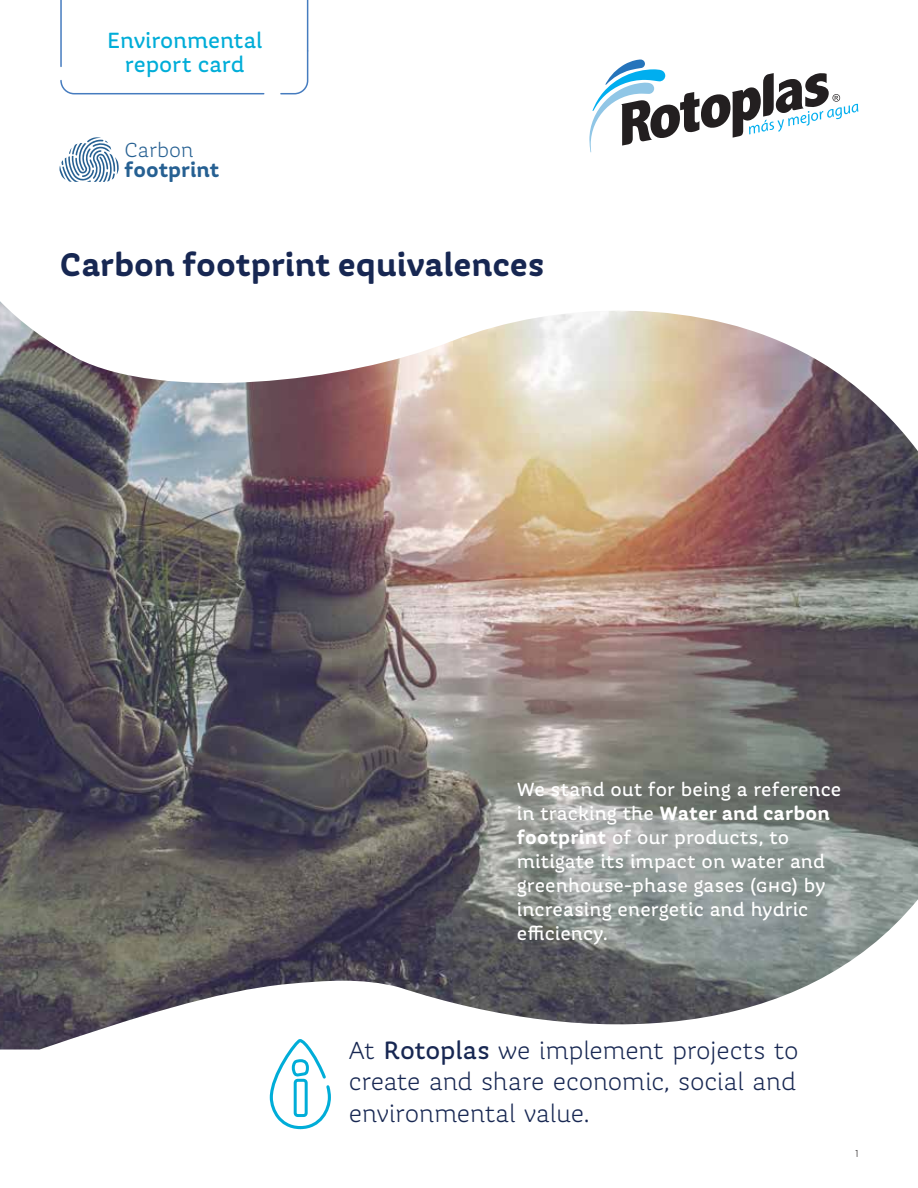
<style>
.page{position:relative;width:918px;height:1188px;background:#fff}
.page>*{position:absolute;margin:0;border:0;box-sizing:border-box;transform-origin:0 0}
.t1{font:700 33px "Rotoplas";letter-spacing:-.005em;color:#172752}
.t2{font:300 25.5px/31.5px "Rotoplas";letter-spacing:-.01em;color:#172752;text-align:justify}
.t3{font:22.5px/24px "Rotoplas";letter-spacing:-.005em;color:#00add8;text-align:center}
.t4{font:700 21px "Rotoplas";color:#266092}
.t5{font:300 21px "Rotoplas";color:#266092}
.t6{font:19.5px/24px "Rotoplas";letter-spacing:.005em;color:#fff}
.t7{font:300 10.5px "Rotoplas";color:#231f20}
.s1{font-weight:700}
.s2{font-weight:400}
</style>
<div class="page">
<img style="left:0;top:301px;width:918px;height:749px">
<svg style="left:589px;top:59px;width:269px;height:93px"></svg>
<hr style="left:307px;top:0;width:1px;height:51px;background:#467cbf">
<hr style="left:60px;top:0;width:2px;height:66px;background:#467cbf">
<svg style="left:280px;top:49px;width:29px;height:46px"></svg>
<svg style="left:60px;top:80px;width:205px;height:15px"></svg>
<svg style="left:268px;top:1037px;width:65px;height:93px"></svg>
<svg style="left:60px;top:137px;width:59px;height:45px"></svg>
<p class="t3" style="left:107px;top:29px;width:157px">Environmental report card</p>
<p class="t5" style="left:125px;top:139px;width:71px">Carbon</p>
<p class="t4" style="left:125px;top:157px;width:96px">footprint</p>
<h1 class="t1" style="left:60px;top:245px;width:486px">Carbon footprint equivalences</h1>
<p class="t6" style="left:517px;top:778px;width:326px">We stand out for being a reference in tracking the <span class="s1">Water and carbon footprint</span> of our products, to mitigate its impact on water and greenhouse-phase gases (ghg) by increasing energetic and hydric efficiency.</p>
<h2 class="t2" style="left:349px;top:1035px;width:451px">At <span class="s2">Rotoplas</span> we implement projects to create and share economic, social and environmental value.</h2>
<p class="t7" style="left:856px;top:1148px;width:5px">1</p>
</div>
